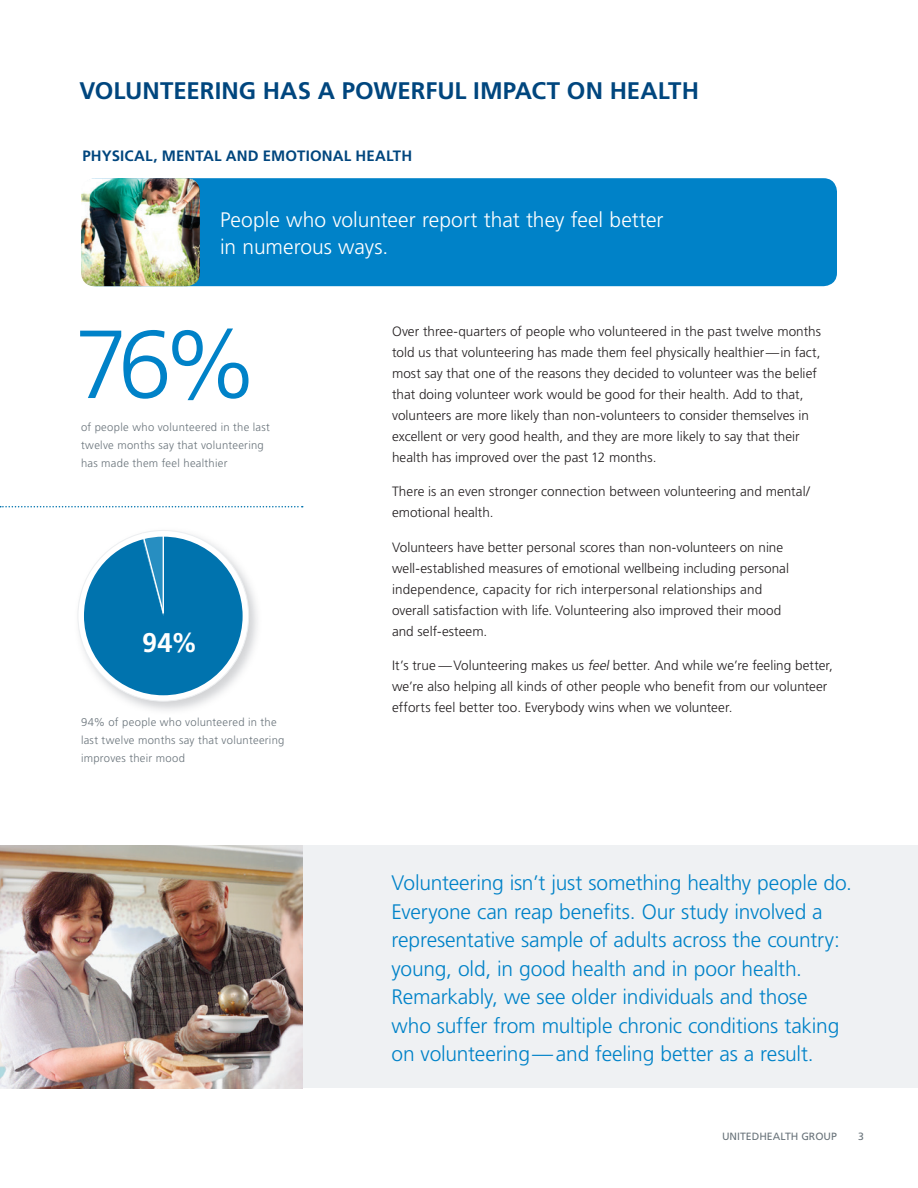
<style>
.page{position:relative;width:918px;height:1188px;background:#fff}
.page>*{position:absolute;margin:0;border:0;box-sizing:border-box;transform-origin:0 0}
.t1{font:300 96.6px "Frutiger LT Std";color:#0082c8}
.t2{font:700 27px "Frutiger LT Std";color:#fff}
.t3{font:700 24px "Frutiger LT Std";color:#00467e}
.t4{font:300 21px/28.5px "Frutiger LT Std";letter-spacing:-.01em;color:#0082c8}
.t5{font:300 21px/27px "Frutiger LT Std";color:#fff}
.t6{font:700 15px "Frutiger LT Std";letter-spacing:.01em;color:#00467e}
.t7{font:300 13.5px/21px "Frutiger LT Std";letter-spacing:.005em;color:#231f20}
.t8{font:300 11.25px/18px "Frutiger LT Std";letter-spacing:.025em;color:#6a747b}
.t9{font:10.5px "Frutiger LT Std";color:#6a747b}
.s1{font-style:inherit}
.s2{font-style:italic}
</style>
<div class="page">
<div style="left:0;top:845px;width:918px;height:243px;background:#eff1f3"></div>
<div style="left:82px;top:178px;width:755px;height:108px;background:#0082c8;border-radius:14px"></div>
<img style="left:81px;top:178px;width:119px;height:108px">
<img style="left:77px;top:530px;width:181px;height:181px">
<div style="left:78px;top:530px;width:171px;height:171px;background:#fff;border-radius:50%"></div>
<svg style="left:84px;top:532px;width:159px;height:163px"></svg>
<img style="left:0;top:845px;width:302px;height:243px">
<svg style="left:0;top:506px;width:303px;height:1px"></svg>
<h3 class="t3" style="left:79px;top:77px;width:621px">VOLUNTEERING HAS A POWERFUL IMPACT ON HEALTH</h3>
<p class="t6" style="left:82px;top:147px;width:331px">PHYSICAL, MENTAL AND EMOTIONAL HEALTH</p>
<h3 class="t5" style="left:220px;top:206px;width:445px">People who volunteer report that they feel better in numerous ways.</h3>
<h1 class="t1" style="left:75px;top:310px;width:186px">76<span class="s1">%</span></h1>
<p class="t8" style="left:81px;top:419px;width:190px">of people who volunteered in the last twelve months say that volunteering has made them feel healthier</p>
<h2 class="t2" style="left:142px;top:627px;width:57px">94%</h2>
<p class="t8" style="left:81px;top:714px;width:205px">94% of people who volunteered in the last twelve months say that volunteering improves their mood</p>
<p class="t7" style="left:392px;top:321px;width:430px">Over three-quarters of people who volunteered in the past twelve months told us that volunteering has made them feel physically healthier—in fact, most say that one of the reasons they decided to volunteer was the belief that doing volunteer work would be good for their health. Add to that, volunteers are more likely than non-volunteers to consider themselves in excellent or very good health, and they are more likely to say that their health has improved over the past 12 months.</p>
<p class="t7" style="left:392px;top:481px;width:419px">There is an even stronger connection between volunteering and mental/ emotional health.</p>
<p class="t7" style="left:392px;top:537px;width:399px">Volunteers have better personal scores than non-volunteers on nine well-established measures of emotional wellbeing including personal independence, capacity for rich interpersonal relationships and overall satisfaction with life. Volunteering also improved their mood and self-esteem.</p>
<p class="t7" style="left:392px;top:655px;width:442px">It’s true —Volunteering makes us <span class="s2">feel</span> better. And while we’re feeling better, we’re also helping all kinds of other people who benefit from our volunteer efforts feel better too. Everybody wins when we volunteer.</p>
<p class="t4" style="left:392px;top:869px;width:462px">Volunteering isn’t just something healthy people do.<br>Everyone can reap benefits. Our study involved a representative sample of adults across the country: young, old, in good health and in poor health.<br>Remarkably, we see older individuals and those who suffer from multiple chronic conditions taking on volunteering—and feeling better as a result.</p>
<p class="t9" style="left:722px;top:1130px;width:116px">UNITEDHEALTH GROUP</p>
<p class="t9" style="left:858px;top:1130px;width:7px">3</p>
</div>
